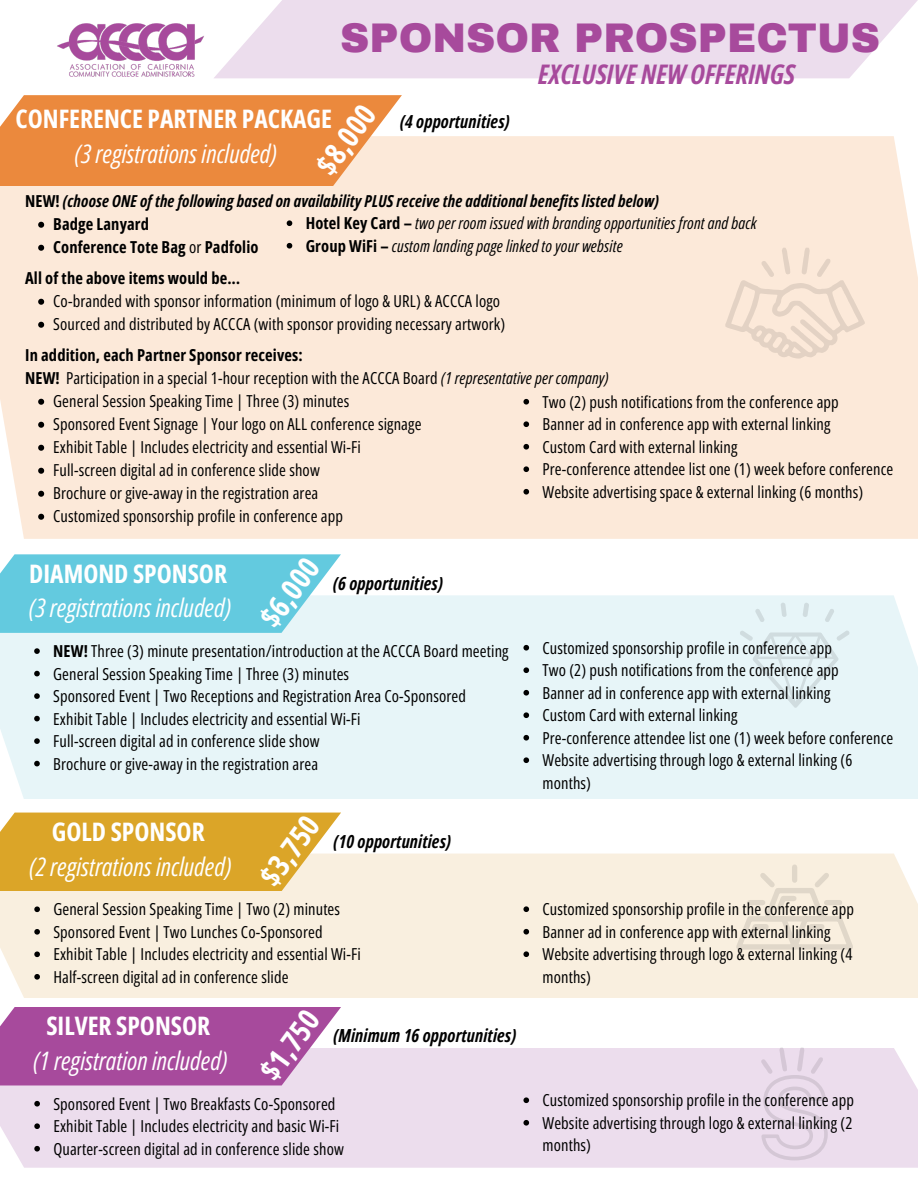
<style>
.page{position:relative;width:918px;height:1188px;background:#fff}
.page>*{position:absolute;margin:0;border:0;box-sizing:border-box;transform-origin:0 0}
.t1{font:900 40.5px "Archivo";color:#a74a9c}
.t2{font:700 30px "Open Sans Condensed";color:#fff}
.t3{font:italic 700 27px "Open Sans Condensed";color:#a74a9c}
.t4{font:italic 25.5px/34.8px "Open Sans Condensed";color:#fff;text-align:center}
.t5{font:700 25.5px/34.8px "Open Sans Condensed";color:#fff;text-align:center}
.t6{font:italic 700 18px "Open Sans Condensed";letter-spacing:.01em;color:#000}
.t7{font:16.5px/22.5px "Open Sans Condensed";letter-spacing:.01em;color:#000}
.t8{font:italic 16.5px "Open Sans Condensed";letter-spacing:.01em;color:#000}
.t9{font:700 16.5px "Open Sans Condensed";letter-spacing:.01em;color:#000}
.t10{font:italic 700 16.5px "Open Sans Condensed";letter-spacing:.01em;color:#000}
.s1{font-weight:400;font-style:italic}
.s2{font-style:normal}
.s3{font-weight:400}
.s4{font-weight:700}
.s5{font-style:italic}
.s6{font-weight:700;font-style:normal}
</style>
<div class="page">
<svg style="left:214px;top:0;width:704px;height:78px;background:#ede0ee"></svg>
<img style="left:57px;top:23px;width:147px;height:54px">
<div style="left:0;top:136px;width:918px;height:403px;background:#fce9d9"></div>
<svg style="left:38px;top:222px;width:6px;height:6px"></svg>
<svg style="left:38px;top:245px;width:6px;height:6px"></svg>
<svg style="left:38px;top:299px;width:6px;height:6px"></svg>
<svg style="left:38px;top:322px;width:6px;height:6px"></svg>
<svg style="left:38px;top:399px;width:6px;height:6px"></svg>
<svg style="left:38px;top:422px;width:6px;height:6px"></svg>
<svg style="left:38px;top:445px;width:6px;height:6px"></svg>
<svg style="left:38px;top:468px;width:6px;height:6px"></svg>
<svg style="left:38px;top:491px;width:6px;height:6px"></svg>
<svg style="left:38px;top:514px;width:6px;height:6px"></svg>
<svg style="left:725px;top:248px;width:140px;height:111px;background:#f5e3d3"></svg>
<svg style="left:0;top:95px;width:402px;height:91px;background:#ec924d"></svg>
<div style="left:0;top:595px;width:918px;height:204px;background:#e7f5f8"></div>
<svg style="left:0;top:554px;width:341px;height:79px;background:#70cee1"></svg>
<svg style="left:781px;top:603px;width:6px;height:14px"></svg>
<svg style="left:755px;top:609px;width:10px;height:13px"></svg>
<svg style="left:803px;top:603px;width:6px;height:14px"></svg>
<svg style="left:825px;top:609px;width:9px;height:13px"></svg>
<svg style="left:740px;top:630px;width:110px;height:78px;background:#e2eff2"></svg>
<div style="left:0;top:854px;width:918px;height:144px;background:#f9efdf"></div>
<svg style="left:0;top:813px;width:341px;height:78px;background:#ddac39"></svg>
<div style="left:792px;top:867px;width:5px;height:13px;background:#e0d7c9"></div>
<svg style="left:736px;top:868px;width:117px;height:82px;background:#f1e7d8"></svg>
<div style="left:0;top:1048px;width:918px;height:120px;background:#ecdded"></div>
<svg style="left:0;top:1007px;width:341px;height:78px;background:#ad58a3"></svg>
<svg style="left:287px;top:220px;width:5px;height:6px"></svg>
<svg style="left:287px;top:243px;width:5px;height:6px"></svg>
<svg style="left:523px;top:399px;width:6px;height:6px"></svg>
<svg style="left:523px;top:421px;width:6px;height:6px"></svg>
<svg style="left:523px;top:444px;width:6px;height:6px"></svg>
<svg style="left:523px;top:466px;width:6px;height:6px"></svg>
<svg style="left:523px;top:489px;width:6px;height:6px"></svg>
<svg style="left:34px;top:648px;width:6px;height:6px"></svg>
<svg style="left:34px;top:671px;width:6px;height:5px"></svg>
<svg style="left:34px;top:693px;width:6px;height:6px"></svg>
<svg style="left:34px;top:716px;width:6px;height:5px"></svg>
<svg style="left:34px;top:738px;width:6px;height:6px"></svg>
<svg style="left:34px;top:761px;width:6px;height:5px"></svg>
<svg style="left:523px;top:645px;width:6px;height:6px"></svg>
<svg style="left:523px;top:667px;width:6px;height:6px"></svg>
<svg style="left:523px;top:690px;width:6px;height:6px"></svg>
<svg style="left:523px;top:712px;width:6px;height:6px"></svg>
<svg style="left:523px;top:735px;width:6px;height:6px"></svg>
<svg style="left:523px;top:757px;width:6px;height:6px"></svg>
<svg style="left:34px;top:906px;width:6px;height:6px"></svg>
<svg style="left:34px;top:929px;width:6px;height:6px"></svg>
<svg style="left:34px;top:951px;width:6px;height:6px"></svg>
<svg style="left:34px;top:974px;width:6px;height:6px"></svg>
<svg style="left:523px;top:906px;width:6px;height:6px"></svg>
<svg style="left:523px;top:929px;width:6px;height:6px"></svg>
<svg style="left:523px;top:951px;width:6px;height:6px"></svg>
<svg style="left:34px;top:1101px;width:6px;height:6px"></svg>
<svg style="left:34px;top:1123px;width:6px;height:6px"></svg>
<svg style="left:34px;top:1146px;width:6px;height:6px"></svg>
<svg style="left:523px;top:1097px;width:6px;height:6px"></svg>
<svg style="left:523px;top:1120px;width:6px;height:6px"></svg>
<svg style="left:761px;top:1047px;width:67px;height:113px;background:#e6d7e7"></svg>
<p class="t1" style="left:340px;top:17px;width:541px">SPONSOR PROSPECTUS</p>
<p class="t3" style="left:538px;top:55px;width:258px">EXCLUSIVE NEW OFFERINGS</p>
<p class="t2" style="left:306px;top:159px;width:79px;rotate:-54deg">$8,000</p>
<p class="t5" style="left:15px;top:101px;width:318px">CONFERENCE PARTNER PACKAGE <span class="s1">(3 registrations included)</span></p>
<p class="t6" style="left:400px;top:109px;width:111px">(4 opportunities)</p>
<p class="t10" style="left:25px;top:190px;width:635px"><span class="s2">NEW!</span> (choose ONE of the following based on availability PLUS receive the additional benefits listed below)</p>
<h2 class="t9" style="left:53px;top:213px;width:97px">Badge Lanyard</h2>
<h3 class="t9" style="left:53px;top:236px;width:207px">Conference Tote Bag <span class="s3">or</span> Padfolio</h3>
<h4 class="t9" style="left:25px;top:267px;width:216px">All of the above items would be…</h4>
<h5 class="t7" style="left:53px;top:290px;width:449px">Co-branded with sponsor information (minimum of logo &amp; URL) &amp; ACCCA logo</h5>
<h5 class="t7" style="left:53px;top:313px;width:453px">Sourced and distributed by ACCCA (with sponsor providing necessary artwork)</h5>
<p class="t9" style="left:25px;top:344px;width:279px">In addition, each Partner Sponsor receives:</p>
<p class="t7" style="left:25px;top:367px;width:585px"><span class="s4">NEW!</span> Participation in a special 1-hour reception with the ACCCA Board <span class="s5">(1 representative per company)</span></p>
<h5 class="t7" style="left:53px;top:389px;width:370px;line-height:23px">General Session Speaking Time | Three (3) minutes<br>Sponsored Event Signage | Your logo on ALL conference signage</h5>
<p class="t7" style="left:53px;top:436px;width:309px">Exhibit Table | Includes electricity and essential Wi-Fi</p>
<p class="t7" style="left:53px;top:459px;width:268px">Full-screen digital ad in conference slide show</p>
<p class="t7" style="left:53px;top:482px;width:267px">Brochure or give-away in the registration area</p>
<p class="t7" style="left:53px;top:505px;width:291px">Customized sponsorship profile in conference app</p>
<p class="t8" style="left:306px;top:212px;width:452px"><span class="s6">Hotel Key Card –</span> two per room issued with branding opportunities front and back</p>
<p class="t8" style="left:306px;top:234px;width:319px"><span class="s6">Group WiFi –</span> custom landing page linked to your website</p>
<p class="t7" style="left:543px;top:390px;width:298px">Two (2) push notifications from the conference app</p>
<p class="t7" style="left:543px;top:413px;width:289px">Banner ad in conference app with external linking</p>
<p class="t7" style="left:543px;top:435px;width:196px">Custom Card with external linking</p>
<p class="t7" style="left:543px;top:458px;width:352px">Pre-conference attendee list one (1) week before conference</p>
<p class="t7" style="left:543px;top:480px;width:322px">Website advertising space &amp; external linking (6 months)</p>
<p class="t4" style="left:29px;top:555px;width:204px;text-align:left"><span class="s6">DIAMOND SPONSOR </span>(3 registrations included)</p>
<p class="t2" style="left:250px;top:612px;width:79px;rotate:-54deg">$6,000</p>
<p class="t6" style="left:333px;top:571px;width:111px">(6 opportunities)</p>
<p class="t7" style="left:53px;top:640px;width:457px"><span class="s4">NEW!</span> Three (3) minute presentation/introduction at the ACCCA Board meeting</p>
<p class="t7" style="left:53px;top:662px;width:297px">General Session Speaking Time | Three (3) minutes</p>
<p class="t7" style="left:53px;top:685px;width:414px">Sponsored Event | Two Receptions and Registration Area Co-Sponsored</p>
<h3 class="t7" style="left:53px;top:707px;width:309px">Exhibit Table | Includes electricity and essential Wi-Fi</h3>
<h4 class="t7" style="left:53px;top:730px;width:268px">Full-screen digital ad in conference slide show</h4>
<h5 class="t7" style="left:53px;top:752px;width:267px">Brochure or give-away in the registration area</h5>
<h4 class="t4" style="left:30px;top:813px;width:204px"><span class="s6">GOLD SPONSOR<br></span>(2 registrations included)</h4>
<h3 class="t2" style="left:250px;top:870px;width:79px;rotate:-54deg">$3,750</h3>
<h5 class="t6" style="left:333px;top:829px;width:119px">(10 opportunities)</h5>
<p class="t7" style="left:53px;top:898px;width:288px">General Session Speaking Time | Two (2) minutes</p>
<p class="t7" style="left:53px;top:920px;width:271px">Sponsored Event | Two Lunches Co-Sponsored</p>
<p class="t7" style="left:53px;top:943px;width:309px">Exhibit Table | Includes electricity and essential Wi-Fi</p>
<p class="t7" style="left:53px;top:965px;width:237px">Half-screen digital ad in conference slide</p>
<p class="t4" style="left:33px;top:1008px;width:196px"><span class="s6">SILVER SPONSOR<br></span>(1 registration included)</p>
<p class="t2" style="left:250px;top:1064px;width:79px;rotate:-54deg">$1,750</p>
<h3 class="t6" style="left:333px;top:1023px;width:184px">(Minimum 16 opportunities)</h3>
<p class="t7" style="left:53px;top:1092px;width:284px">Sponsored Event | Two Breakfasts Co-Sponsored</p>
<p class="t7" style="left:53px;top:1115px;width:288px">Exhibit Table | Includes electricity and basic Wi-Fi</p>
<p class="t7" style="left:53px;top:1137px;width:292px">Quarter-screen digital ad in conference slide show</p>
<p class="t7" style="left:543px;top:636px;width:291px">Customized sponsorship profile in conference app</p>
<p class="t7" style="left:543px;top:659px;width:298px">Two (2) push notifications from the conference app</p>
<p class="t7" style="left:543px;top:681px;width:289px">Banner ad in conference app with external linking</p>
<p class="t7" style="left:543px;top:704px;width:196px">Custom Card with external linking</p>
<p class="t7" style="left:543px;top:726px;width:352px">Pre-conference attendee list one (1) week before conference</p>
<p class="t7" style="left:543px;top:749px;width:311px">Website advertising through logo &amp; external linking (6 months)</p>
<p class="t7" style="left:543px;top:898px;width:313px">Customized sponsorship profile in the conference app</p>
<p class="t7" style="left:543px;top:920px;width:289px">Banner ad in conference app with external linking</p>
<p class="t7" style="left:543px;top:943px;width:311px">Website advertising through logo &amp; external linking (4 months)</p>
<h4 class="t7" style="left:543px;top:1089px;width:313px">Customized sponsorship profile in the conference app</h4>
<h5 class="t7" style="left:543px;top:1111px;width:311px">Website advertising through logo &amp; external linking (2 months)</h5>
</div>
